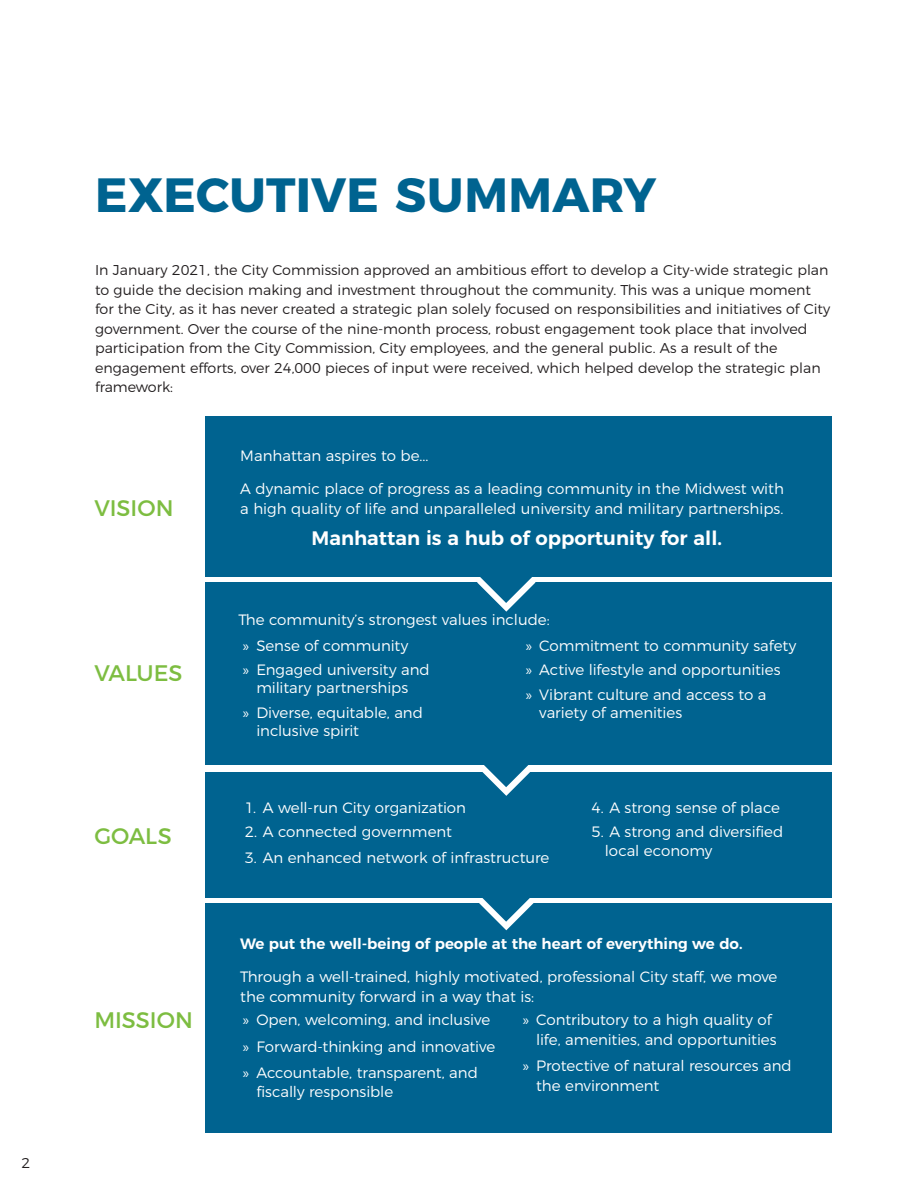
<style>
.page{position:relative;width:918px;height:1188px;background:#fff}
.page>*{position:absolute;margin:0;border:0;box-sizing:border-box;transform-origin:0 0}
.t1{font:700 48px "Montserrat";letter-spacing:.005em;color:#006390}
.t2{font:22.5px "Montserrat";color:#7dbd41}
.t3{font:600 19.5px "Montserrat";color:#fff}
.t4{font:300 15px/19.5px "Montserrat";color:#fff}
.t5{font:600 15px "Montserrat";color:#fff}
.t6{font:300 14.25px/19.5px "Montserrat";color:#231f20}
.s1{font-family:"Myriad Pro";font-weight:400}
</style>
<div class="page">
<div style="left:205px;top:903px;width:626px;height:229px;background:#006390"></div>
<svg style="left:468px;top:897px;width:77px;height:34px"></svg>
<div style="left:205px;top:772px;width:626px;height:125px;background:#006390"></div>
<svg style="left:482px;top:765px;width:48px;height:31px"></svg>
<div style="left:205px;top:582px;width:626px;height:183px;background:#006390"></div>
<svg style="left:477px;top:577px;width:59px;height:35px"></svg>
<div style="left:205px;top:416px;width:626px;height:161px;background:#006390"></div>
<p class="t6" style="left:22px;top:1152px;width:10px">2</p>
<p class="t1" style="left:95px;top:155px;width:563px">EXECUTIVE SUMMARY</p>
<p class="t6" style="left:95px;top:259px;width:737px">In January 2021, the City Commission approved an ambitious effort to develop a City-wide strategic plan to guide the decision making and investment throughout the community. This was a unique moment for the City, as it has never created a strategic plan solely focused on responsibilities and initiatives of City government. Over the course of the nine-month process, robust engagement took place that involved participation from the City Commission, City employees, and the general public. As a result of the engagement efforts, over 24,000 pieces of input were received, which helped develop the strategic plan framework:</p>
<p class="t2" style="left:94px;top:490px;width:81px">VISION</p>
<p class="t2" style="left:94px;top:655px;width:90px">VALUES</p>
<p class="t2" style="left:94px;top:818px;width:79px">GOALS</p>
<p class="t2" style="left:94px;top:1002px;width:100px">MISSION</p>
<p class="t4" style="left:240px;top:445px;width:190px">Manhattan aspires to be...</p>
<p class="t4" style="left:240px;top:478px;width:545px">A dynamic place of progress as a leading community in the Midwest with a high quality of life and unparalleled university and military partnerships.</p>
<p class="t3" style="left:312px;top:523px;width:412px">Manhattan is a hub of opportunity for all.</p>
<p class="t4" style="left:243px;top:606px;width:308px;line-height:25.2px;text-indent:-4px">The community’s strongest values include: <span class="s1">»</span> Sense of community<br><span class="s1">»</span> Engaged university and</p>
<p class="t4" style="left:243px;top:674px;width:182px;line-height:24.8px;text-align:center">military partnerships<br><span class="s1">»</span> Diverse, equitable, and</p>
<p class="t4" style="left:256px;top:720px;width:104px">inclusive spirit</p>
<p class="t4" style="left:526px;top:632px;width:272px;line-height:24.8px"><span class="s1">»</span> Commitment to community safety <span class="s1">»</span> Active lifestyle and opportunities<br><span class="s1">»</span> Vibrant culture and access to a</p>
<p class="t4" style="left:539px;top:702px;width:144px">variety of amenities</p>
<p class="t4" style="left:245px;top:797px;width:223px">1. A well-run City organization</p>
<p class="t4" style="left:245px;top:820px;width:209px">2. A connected government</p>
<p class="t4" style="left:245px;top:847px;width:306px">3. An enhanced network of infrastructure</p>
<p class="t4" style="left:591px;top:797px;width:190px">4. A strong sense of place</p>
<p class="t4" style="left:605px;top:820px;width:180px;text-indent:-14px">5. A strong and diversified local economy</p>
<p class="t5" style="left:240px;top:932px;width:504px">We put the well-being of people at the heart of everything we do.</p>
<p class="t4" style="left:240px;top:966px;width:539px">Through a well-trained, highly motivated, professional City staff, we move the community forward in a way that is:</p>
<p class="t4" style="left:243px;top:1006px;width:254px;line-height:26.2px"><span class="s1">»</span> Open, welcoming, and inclusive <span class="s1">»</span> Forward-thinking and innovative <span class="s1">»</span> Accountable, transparent, and</p>
<p class="t4" style="left:256px;top:1081px;width:138px">fiscally responsible</p>
<p class="t4" style="left:536px;top:1009px;width:242px;text-indent:-14px"><span class="s1">»</span> Contributory to a high quality of life, amenities, and opportunities</p>
<p class="t4" style="left:536px;top:1055px;width:257px;text-indent:-14px"><span class="s1">»</span> Protective of natural resources and the environment</p>
</div>
